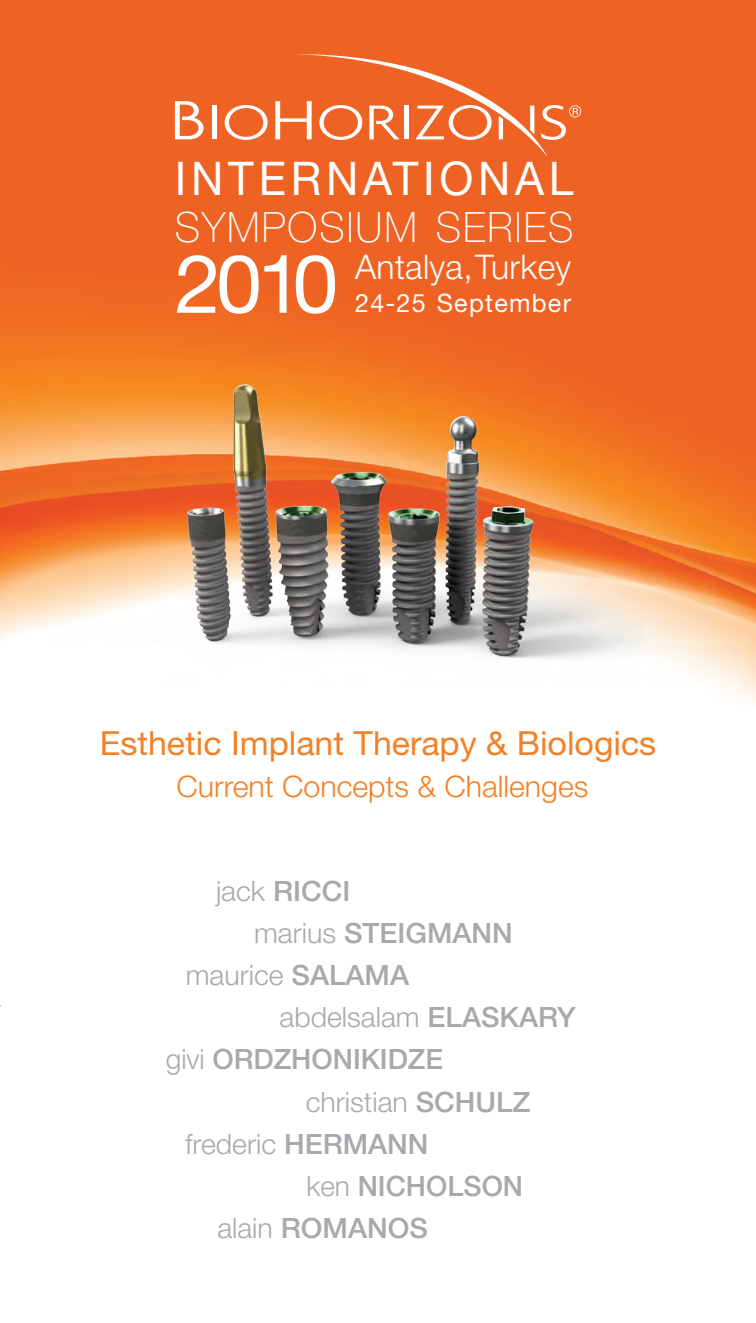
<style>
.page{position:relative;width:756px;height:1323px;background:#fff}
.page>*{position:absolute;margin:0;border:0;box-sizing:border-box;transform-origin:0 0}
.t1{font:81.2px "Helvetica Neue";color:#fff}
.t2{font:46.55px "Helvetica Neue";letter-spacing:.105em;color:#fff;scale:.96 1}
.t3{font:100 41.82px "Helvetica Neue";letter-spacing:.05em;color:#fff;scale:.96 1}
.t4{font:300 33.95px "Helvetica Neue";letter-spacing:.01em;color:#fff}
.t5{font:33.25px "Helvetica Neue";color:#f48026}
.t6{font:300 29.75px "Helvetica Neue";color:#f48026}
.t7{font:500 28px "Helvetica Neue";color:#a8a9ad}
.t8{font:300 28px "Helvetica Neue";color:#a8a9ad}
.t9{font:25.38px "Helvetica Neue";letter-spacing:.05em;color:#fff}
.s1{font-weight:300}
.s2{font-weight:500}
</style>
<div class="page">
<img style="left:0;top:0;width:756px;height:702px">
<img style="left:150px;top:384px;width:564px;height:303px">
<hr style="left:212px;top:106px;width:4px;height:33px;background:#fff">
<svg style="left:225px;top:105px;width:43px;height:35px"></svg>
<svg style="left:175px;top:101px;width:29px;height:38px"></svg>
<svg style="left:275px;top:54px;width:306px;height:101px;background:#f0753d"></svg>
<p class="t2" style="left:175px;top:150px;width:417px">INTERNATIONAL</p>
<p class="t3" style="left:175px;top:204px;width:417px">SYMPOSIUM SERIES</p>
<p class="t1" style="left:175px;top:235px;width:165px">2010</p>
<p class="t4" style="left:355px;top:246px;width:217px">Antalya, Turkey</p>
<p class="t9" style="left:355px;top:288px;width:217px">24-25 September</p>
<p class="t5" style="left:100px;top:723px;width:558px">Esthetic Implant Therapy &amp; Biologics</p>
<p class="t6" style="left:176px;top:768px;width:414px">Current Concepts &amp; Challenges</p>
<p class="t7" style="left:216px;top:874px;width:136px"><span class="s1">jack</span> RICCI</p>
<p class="t7" style="left:254px;top:916px;width:260px"><span class="s1">marius</span> STEIGMANN</p>
<p class="t8" style="left:186px;top:958px;width:225px">maurice <span class="s2">SALAMA</span></p>
<p class="t8" style="left:280px;top:1000px;width:298px">abdelsalam <span class="s2">ELASKARY</span></p>
<p class="t7" style="left:166px;top:1043px;width:279px"><span class="s1">givi</span> ORDZHONIKIDZE</p>
<p class="t8" style="left:306px;top:1085px;width:226px">christian <span class="s2">SCHULZ</span></p>
<p class="t8" style="left:185px;top:1127px;width:245px">frederic <span class="s2">HERMANN</span></p>
<p class="t7" style="left:306px;top:1169px;width:218px"><span class="s1">ken</span> NICHOLSON</p>
<p class="t7" style="left:217px;top:1212px;width:212px"><span class="s1">alain</span> ROMANOS</p>
</div>
